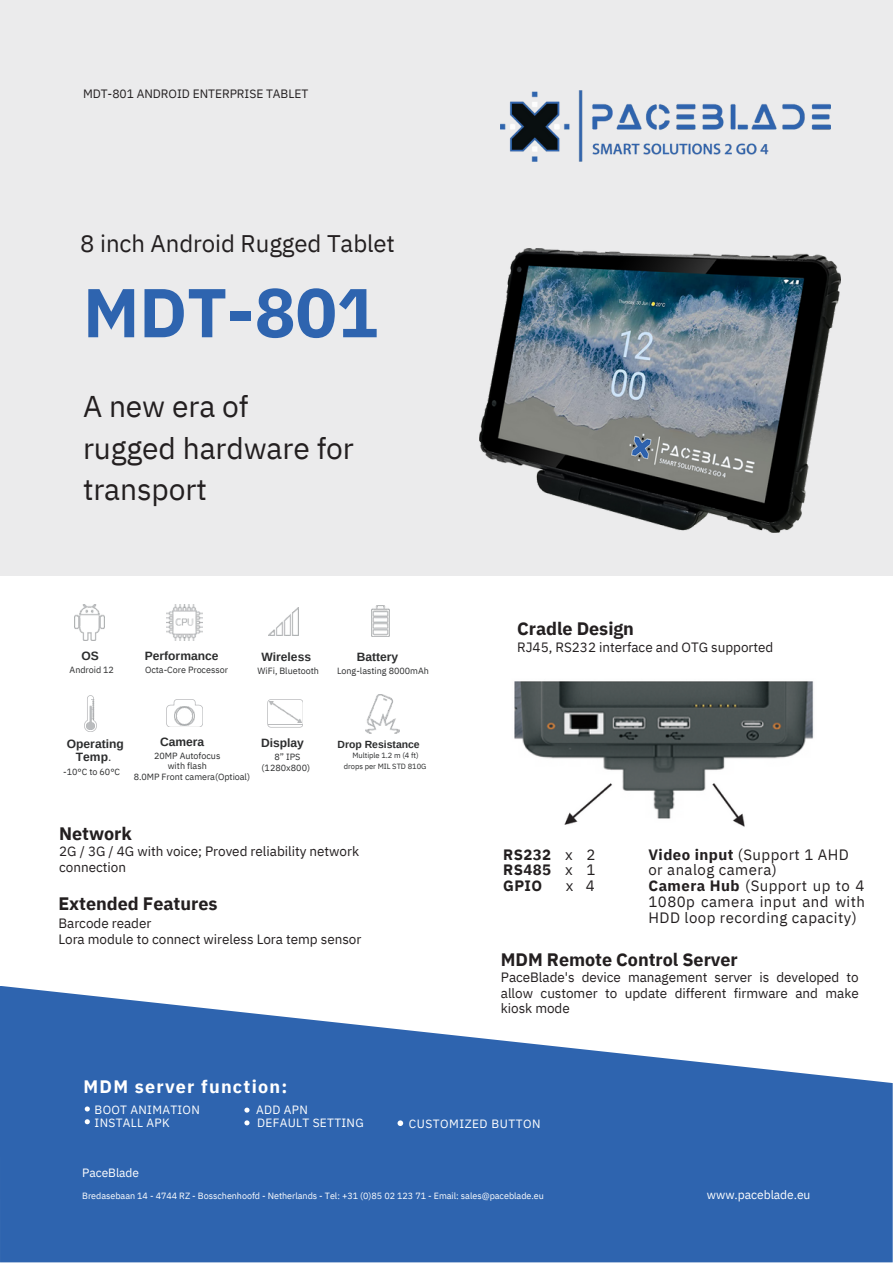
<style>
.page{position:relative;width:893px;height:1264px;background:#fff}
.page>*{position:absolute;margin:0;border:0;box-sizing:border-box;transform-origin:0 0}
.t1{font:700 68.85px "IBM Plex Sans";letter-spacing:-.005em;color:#2e64af}
.t2{font:30px/41.5px "IBM Plex Sans";letter-spacing:-.005em;color:#231f20}
.t3{font:24px "IBM Plex Sans";letter-spacing:-.005em;color:#231f20}
.t4{font:700 18px "IBM Plex Sans";letter-spacing:-.005em;color:#231f20}
.t5{font:700 18px "IBM Plex Sans";letter-spacing:.07em;color:#fff}
.t6{font:15px/15.8px "IBM Plex Sans";letter-spacing:.03em;color:#231f20}
.t7{font:700 15px/15.8px "IBM Plex Sans";letter-spacing:.025em;color:#231f20;text-align:justify}
.t8{font:13.5px/15.8px "IBM Plex Sans";letter-spacing:-.005em;color:#231f20}
.t9{font:12px "IBM Plex Sans";letter-spacing:.025em;color:#fff}
.t10{font:700 12px/13.5px "Arimo";color:#2c2d2e;text-align:center}
.t11{font:12px "IBM Plex Sans";letter-spacing:-.005em;color:#231f20}
.t12{font:12px "IBM Plex Sans";letter-spacing:-.005em;color:#fff}
.t13{font:700 10.5px "Arimo";color:#2c2d2e}
.t14{font:9px "IBM Plex Sans";letter-spacing:-.005em;color:#2c2d2e}
.t15{font:9px "IBM Plex Sans";letter-spacing:-.005em;color:#fff}
.t16{font:7.5px "IBM Plex Sans";letter-spacing:-.005em;color:#2c2d2e}
.s1{font-weight:400}
.s2{font-weight:700}
</style>
<div class="page">
<div style="left:0;top:0;width:892px;height:575px;background:#ebebec"></div>
<svg style="left:0;top:986px;width:892px;height:276px;fill:#2e64af"></svg>
<svg style="left:85px;top:1106px;width:5px;height:5px"></svg>
<svg style="left:85px;top:1119px;width:5px;height:5px"></svg>
<svg style="left:244px;top:1107px;width:5px;height:5px"></svg>
<svg style="left:244px;top:1120px;width:5px;height:5px"></svg>
<svg style="left:397px;top:1120px;width:6px;height:5px"></svg>
<img style="left:501px;top:91px;width:329px;height:71px">
<img style="left:166px;top:604px;width:36px;height:36px">
<img style="left:75px;top:604px;width:30px;height:36px">
<img style="left:371px;top:605px;width:18px;height:31px">
<img style="left:268px;top:607px;width:30px;height:28px">
<svg style="left:84px;top:695px;width:13px;height:37px"></svg>
<img style="left:87px;top:699px;width:7px;height:30px">
<svg style="left:267px;top:699px;width:36px;height:28px"></svg>
<img style="left:269px;top:701px;width:32px;height:21px">
<hr style="left:267px;top:723px;width:35px;height:1px;background:#bbbcbe">
<svg style="left:166px;top:699px;width:37px;height:28px"></svg>
<img style="left:175px;top:706px;width:19px;height:19px">
<img style="left:365px;top:694px;width:34px;height:39px">
<img style="left:514px;top:681px;width:300px;height:146px">
<img style="left:479px;top:249px;width:361px;height:283px">
<p class="t11" style="left:83px;top:86px;width:227px">MDT-801 ANDROID ENTERPRISE TABLET</p>
<p class="t3" style="left:80px;top:228px;width:316px">8 inch Android Rugged Tablet</p>
<p class="t1" style="left:83px;top:267px;width:296px">MDT-801</p>
<p class="t2" style="left:83px;top:385px;width:167px">A new era of</p>
<p class="t2" style="left:83px;top:427px;width:272px">rugged hardware for transport</p>
<p class="t10" style="left:81px;top:649px;width:19px">OS</p>
<p class="t14" style="left:70px;top:663px;width:46px">Android 12</p>
<p class="t10" style="left:145px;top:649px;width:75px">Performance</p>
<p class="t14" style="left:145px;top:663px;width:84px">Octa-Core Processor</p>
<p class="t10" style="left:261px;top:650px;width:51px">Wireless</p>
<p class="t10" style="left:356px;top:650px;width:43px">Battery</p>
<p class="t14" style="left:257px;top:664px;width:63px">WiFi, Bluetooth</p>
<p class="t14" style="left:337px;top:664px;width:93px">Long-lasting 8000mAh</p>
<p class="t10" style="left:67px;top:736px;width:58px">Operating<br>Temp<span class="s1">.</span></p>
<p class="t10" style="left:160px;top:735px;width:46px">Camera</p>
<p class="t14" style="left:154px;top:749px;width:68px">20MP Autofocus</p>
<p class="t14" style="left:168px;top:759px;width:41px">with flash</p>
<p class="t14" style="left:134px;top:770px;width:118px">8.0MP Front camera(Optioal)</p>
<p class="t14" style="left:63px;top:765px;width:58px">-10°C to 60°C</p>
<p class="t10" style="left:261px;top:736px;width:44px">Display</p>
<p class="t14" style="left:274px;top:750px;width:27px">8” IPS</p>
<p class="t14" style="left:261px;top:762px;width:50px">(1280x800)</p>
<p class="t4" style="left:59px;top:821px;width:74px">Network</p>
<p class="t13" style="left:337px;top:738px;width:84px">Drop Resistance</p>
<p class="t16" style="left:352px;top:750px;width:68px">Multiple 1.2 m (4 ft)</p>
<p class="t16" style="left:344px;top:761px;width:84px">drops per MIL STD 810G</p>
<p class="t8" style="left:59px;top:843px;width:301px">2G / 3G / 4G with voice; Proved reliability network connection</p>
<p class="t4" style="left:58px;top:891px;width:160px">Extended Features</p>
<p class="t8" style="left:58px;top:915px;width:94px">Barcode reader</p>
<p class="t8" style="left:58px;top:930px;width:304px">Lora module to connect wireless Lora temp sensor</p>
<p class="t5" style="left:84px;top:1074px;width:205px">MDM server function:</p>
<p class="t4" style="left:517px;top:617px;width:118px">Cradle Design</p>
<p class="t8" style="left:517px;top:638px;width:258px">RJ45, RS232 interface and OTG supported</p>
<p class="t7" style="left:503px;top:846px;width:94px">RS232 <span class="s1">x 2<br></span>RS485 <span class="s1">x 1<br></span>GPIO</p>
<p class="t6" style="left:566px;top:877px;width:30px">x 4</p>
<p class="t6" style="left:648px;top:846px;width:202px"><span class="s2">Video input</span> (Support 1 AHD or analog camera)</p>
<p class="t6" style="left:648px;top:877px;width:218px;text-align:justify"><span class="s2">Camera Hub</span> (Support up to 4<br>1080p camera input and with HDD loop recording capacity)</p>
<p class="t4" style="left:501px;top:947px;width:238px">MDM Remote Control Server</p>
<p class="t8" style="left:501px;top:969px;width:359px;text-align:justify">PaceBlade's device management server is developed to allow customer to update different firmware and make kiosk mode</p>
<p class="t9" style="left:95px;top:1101px;width:107px">BOOT ANIMATION</p>
<p class="t9" style="left:256px;top:1101px;width:53px">ADD APN</p>
<p class="t9" style="left:95px;top:1114px;width:76px">INSTALL APK</p>
<p class="t9" style="left:257px;top:1114px;width:108px">DEFAULT SETTING</p>
<p class="t12" style="left:82px;top:1164px;width:58px">PaceBlade</p>
<p class="t9" style="left:409px;top:1115px;width:133px">CUSTOMIZED BUTTON</p>
<p class="t15" style="left:82px;top:1190px;width:463px">Bredasebaan 14 - 4744 RZ - Bosschenhoofd - Netherlands - Tel: +31 (0)85 02 123 71 - Email: sales@paceblade.eu</p>
<p class="t12" style="left:707px;top:1186px;width:105px">www.paceblade.eu</p>
</div>
